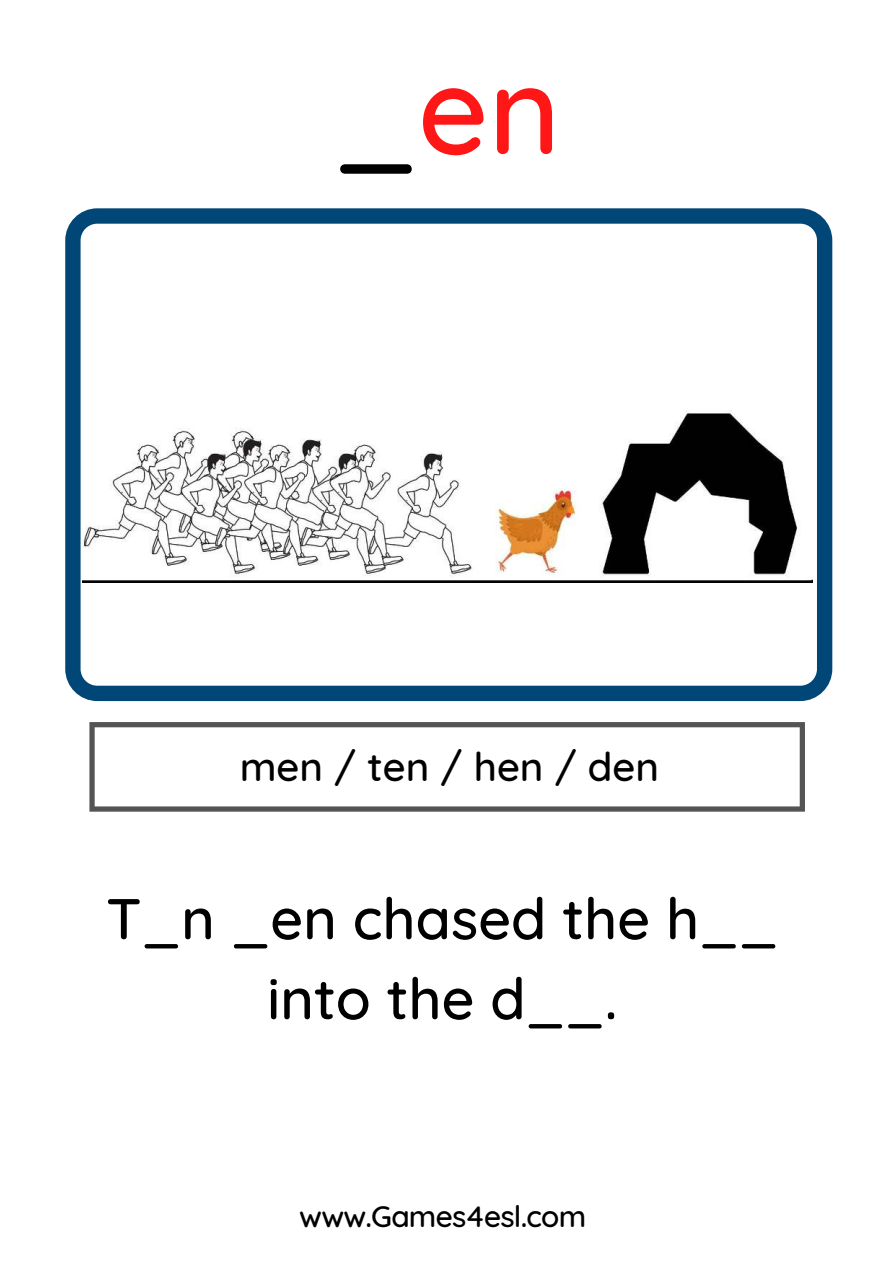
<style>
.page{position:relative;width:894px;height:1264px;background:#fff}
.page>*{position:absolute;margin:0;border:0;box-sizing:border-box;transform-origin:0 0}
.t1{font:500 122.85px "Quicksand";color:#ff1616}
.t2{font:500 57.45px/79.9px "Quicksand";color:#000;text-align:center}
.t3{font:500 40.2px "Quicksand";color:#000}
.t4{font:500 30px "Quicksand";letter-spacing:-.025em;color:#000}
.s1{color:#000}
</style>
<div class="page">
<svg style="left:65px;top:208px;width:767px;height:493px"></svg>
<svg style="left:89px;top:722px;width:715px;height:89px"></svg>
<img style="left:82px;top:326px;width:730px;height:256px">
<h1 class="t1" style="left:333px;top:11px;width:228px"><span class="s1">_</span>en</h1>
<p class="t3" style="left:239px;top:734px;width:421px">men / ten / hen / den</p>
<p class="t2" style="left:106px;top:873px;width:673px">T_n _en chased the h__ into the d__.</p>
<p class="t4" style="left:299px;top:1191px;width:288px">www.Games4esl.com</p>
</div>
